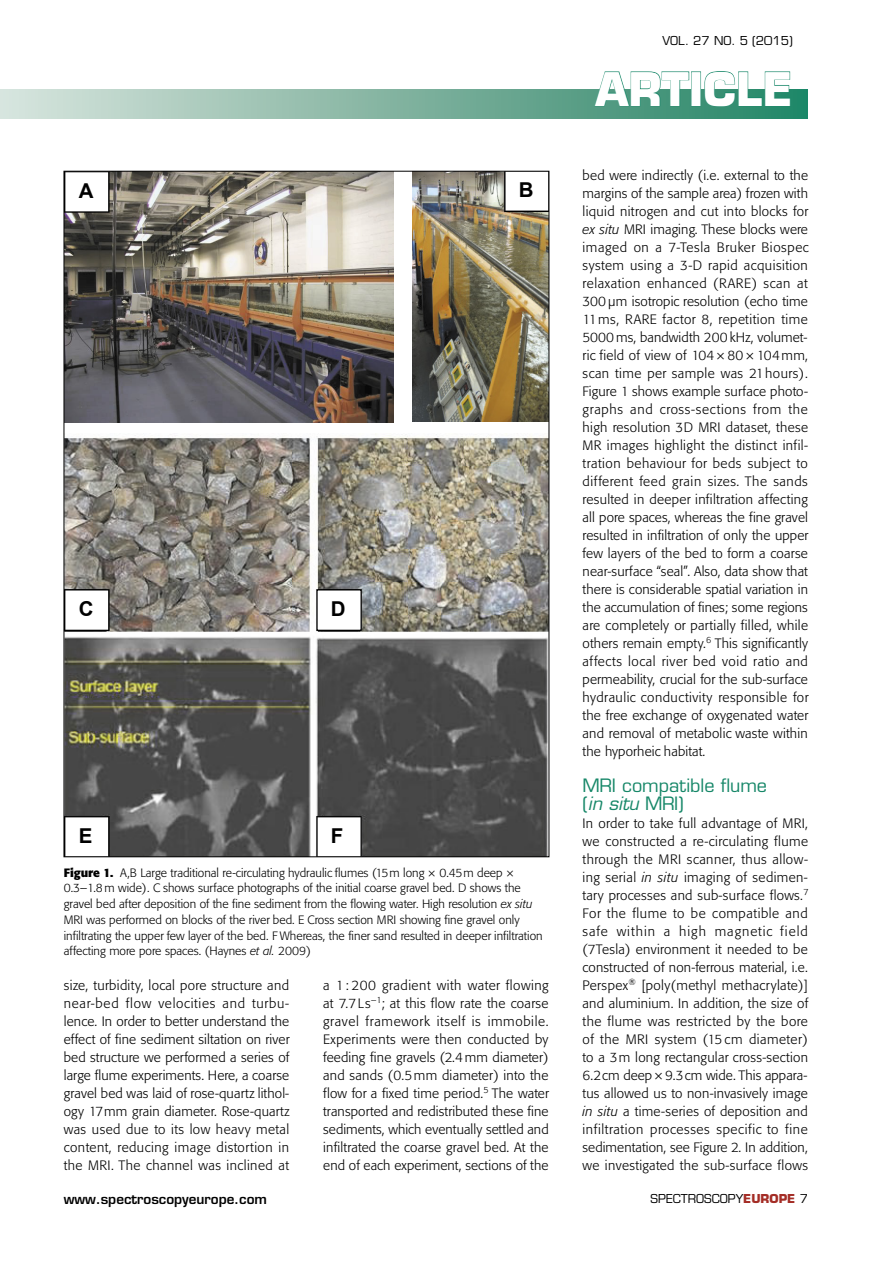
<style>
.page{position:relative;width:893px;height:1263px;background:#fff}
.page>*{position:absolute;margin:0;border:0;box-sizing:border-box;transform-origin:0 0}
.t1{font:700 45px "Eurostile";color:#fff}
.t2{font:700 20.55px "Arial";color:#000}
.t3{font:18px/18px "Eurostile";color:#168768}
.t4{font:300 13.5px/18px "Formata BQ";letter-spacing:.015em;color:#000;text-align:justify}
.t5{font:600 13.5px "Eurostile";color:#000}
.t6{font:300 12px/15.8px "Formata BQ";color:#000}
.t7{font:12px "Eurostile";color:#000}
.s1{font-weight:700}
.s2{font-style:italic}
.s3{font-weight:700;color:#a42d26}
</style>
<div class="page">
<div style="left:0;top:89px;width:808px;height:29px;background:linear-gradient(to right,#dae4dc,#248465)"></div>
<svg style="left:594px;top:71px;width:95px;height:35px"></svg>
<div style="left:691px;top:72px;width:10px;height:34px;border:1px solid #168768"></div>
<svg style="left:704px;top:71px;width:87px;height:36px"></svg>
<img style="left:66px;top:433px;width:481px;height:422px">
<img style="left:412px;top:173px;width:135px;height:248px">
<img style="left:66px;top:173px;width:328px;height:249px">
<svg style="left:66px;top:173px;width:44px;height:40px"></svg>
<svg style="left:504px;top:173px;width:43px;height:39px"></svg>
<svg style="left:66px;top:589px;width:44px;height:42px"></svg>
<svg style="left:316px;top:589px;width:46px;height:42px"></svg>
<svg style="left:66px;top:816px;width:44px;height:39px"></svg>
<svg style="left:316px;top:816px;width:46px;height:39px"></svg>
<h2 class="t2" style="left:79px;top:177px;width:16px">A</h2>
<h2 class="t2" style="left:519px;top:176px;width:16px">B</h2>
<h2 class="t2" style="left:79px;top:595px;width:16px">C</h2>
<h2 class="t2" style="left:331px;top:595px;width:16px">D</h2>
<h2 class="t2" style="left:79px;top:822px;width:15px">E</h2>
<h2 class="t2" style="left:331px;top:822px;width:14px">F</h2>
<p class="t6" style="left:64px;top:865px;width:480px"><span class="s1">Figure 1.</span> A,B Large traditional re-circulating hydraulic flumes (15m long × 0.45m deep × 0.3–1.8m wide). C shows surface photographs of the initial coarse gravel bed. D shows the gravel bed after deposition of the fine sediment from the flowing water. High resolution <span class="s2">ex situ </span>MRI was performed on blocks of the river bed. E Cross section MRI showing fine gravel only infiltrating the upper few layer of the bed. F Whereas, the finer sand resulted in deeper infiltration affecting more pore spaces. (Haynes <span class="s2">et al.</span> 2009)</p>
<p class="t4" style="left:64px;top:976px;width:227px">size, turbidity, local pore structure and near-bed flow velocities and turbu&shy;lence. In order to better understand the effect of fine sediment siltation on river bed structure we performed a series of large flume experiments. Here, a coarse gravel bed was laid of rose-quartz lithol&shy;ogy 17mm grain diameter. Rose-quartz was used due to its low heavy metal content, reducing image distortion in the MRI. The channel was inclined at</p>
<p class="t4" style="left:323px;top:976px;width:227px">a 1: 200 gradient with water flowing at 7.7Ls<sup>–1</sup>; at this flow rate the coarse gravel framework itself is immobile.<br>Experiments were then conducted by feeding fine gravels (2.4mm diameter) and sands (0.5mm diameter) into the flow for a fixed time period.<sup>5</sup> The water transported and redistributed these fine sediments, which eventually settled and infiltrated the coarse gravel bed. At the end of each experiment, sections of the</p>
<p class="t5" style="left:64px;top:1190px;width:205px">www.spectroscopyeurope.com</p>
<p class="t7" style="left:662px;top:33px;width:132px">VOL. 27 NO. 5 (2015)</p>
<h1 class="t1" style="left:596px;top:61px;width:199px">ARTICLE</h1>
<p class="t4" style="left:583px;top:166px;width:228px">bed were indirectly (i.e. external to the margins of the sample area) frozen with liquid nitrogen and cut into blocks for <span class="s2">ex situ</span> MRI imaging. These blocks were imaged on a 7-Tesla Bruker Biospec system using a 3-D rapid acquisition relaxation enhanced (RARE) scan at 300 µm isotropic resolution (echo time 11ms, RARE factor 8, repetition time 5000ms, bandwidth 200kHz, volumet&shy;ric field of view of 104×80×104mm, scan time per sample was 21hours).<br>Figure 1 shows example surface photo&shy;graphs and cross-sections from the high resolution 3D MRI dataset, these MR images highlight the distinct infil&shy;tration behaviour for beds subject to different feed grain sizes. The sands resulted in deeper infiltration affecting all pore spaces, whereas the fine gravel resulted in infiltration of only the upper few layers of the bed to form a coarse near-surface “seal”. Also, data show that there is considerable spatial variation in the accumulation of fines; some regions are completely or partially filled, while others remain empty.<sup>6</sup> This significantly affects local river bed void ratio and permeability, crucial for the sub-surface hydraulic conductivity responsible for the free exchange of oxygenated water and removal of metabolic waste within the hyporheic habitat.</p>
<h3 class="t3" style="left:583px;top:777px;width:186px">MRI compatible flume (<span class="s2">in situ</span> MRI)</h3>
<p class="t4" style="left:582px;top:814px;width:228px">In order to take full advantage of MRI, we constructed a re-circulating flume through the MRI scanner, thus allow&shy;ing serial <span class="s2">in situ</span> imaging of sedimen&shy;tary processes and sub-surface flows.<sup>7<br></sup>For the flume to be compatible and safe within a high magnetic field (7Tesla) environment it needed to be constructed of non-ferrous material, i.e.<br>Perspex<sup>®</sup> [poly(methyl methacrylate)] and aluminium. In addition, the size of the flume was restricted by the bore of the MRI system (15 cm diameter) to a 3m long rectangular cross-section 6.2cm deep×9.3cm wide. This appara&shy;tus allowed us to non-invasively image <span class="s2">in situ</span> a time-series of deposition and infiltration processes specific to fine sedimentation, see Figure 2. In addition, we investigated the sub-surface flows</p>
<p class="t7" style="left:651px;top:1191px;width:159px">SPECTROSCOPY<span class="s3">EUROPE</span> 7</p>
</div>
